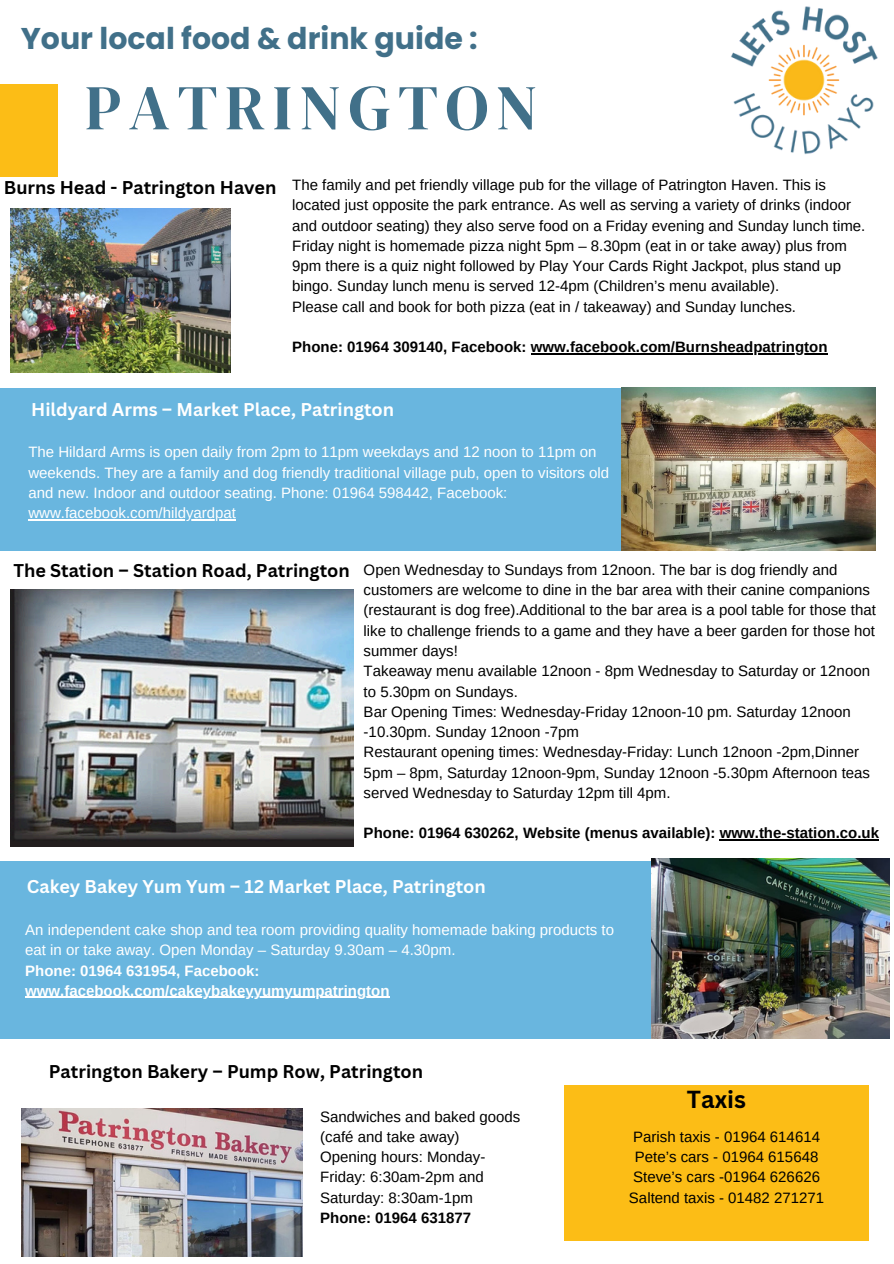
<style>
.page{position:relative;width:894px;height:1264px;background:#fff}
.page>*{position:absolute;margin:0;border:0;box-sizing:border-box;transform-origin:0 0}
.t1{font:63.6px "DM Serif Display";letter-spacing:.12em;color:#417089}
.t2{font:700 30px "Poppins";color:#417089}
.t3{font:700 24px "Canva Sans";color:#000}
.t4{font:700 18px "Canva Sans";color:#000}
.t5{font:700 18px "Canva Sans";color:#fff}
.t6{font:15px/20.2px "Arimo";color:#000}
.t7{font:15px/20.2px "Arimo";color:#fff}
.t8{font:700 15px "Arimo";color:#000}
.t9{font:700 15px "Arimo";color:#fff}
</style>
<div class="page">
<div style="left:0;top:388px;width:629px;height:162px;background:#69b6df"></div>
<div style="left:0;top:84px;width:58px;height:93px;background:#fcbd16"></div>
<img style="left:731px;top:6px;width:147px;height:149px">
<div style="left:0;top:861px;width:716px;height:178px;background:#69b6df"></div>
<img style="left:11px;top:208px;width:219px;height:164px">
<img style="left:621px;top:388px;width:254px;height:162px">
<img style="left:11px;top:589px;width:342px;height:257px">
<img style="left:651px;top:858px;width:237px;height:180px">
<img style="left:21px;top:1108px;width:282px;height:148px">
<hr style="left:530px;top:353px;width:297px;height:1px;background:#000">
<hr style="left:719px;top:839px;width:159px;height:1px;background:#000">
<hr style="left:25px;top:996px;width:364px;height:2px;background:#fff">
<hr style="left:28px;top:519px;width:208px;height:1px;background:#fff">
<div style="left:564px;top:1085px;width:304px;height:156px;background:#fcbd16"></div>
<p class="t2" style="left:21px;top:18px;width:458px">Your local food &amp; drink guide :</p>
<p class="t1" style="left:85px;top:63px;width:454px">PATRINGTON</p>
<p class="t4" style="left:4px;top:175px;width:274px">Burns Head - Patrington Haven</p>
<h4 class="t6" style="left:292px;top:175px;width:574px">The family and pet friendly village pub for the village of Patrington Haven. This is located just opposite the park entrance. As well as serving a variety of drinks (indoor and outdoor seating) they also serve food on a Friday evening and Sunday lunch time.<br>Friday night is homemade pizza night 5pm – 8.30pm (eat in or take away) plus from 9pm there is a quiz night followed by Play Your Cards Right Jackpot, plus stand up bingo. Sunday lunch menu is served 12-4pm (Children’s menu available).</h4>
<p class="t6" style="left:292px;top:296px;width:505px">Please call and book for both pizza (eat in / takeaway) and Sunday lunches.</p>
<p class="t8" style="left:292px;top:339px;width:536px">Phone: 01964 309140, Facebook: www.facebook.com/Burnsheadpatrington</p>
<h3 class="t5" style="left:31px;top:396px;width:364px">Hildyard Arms – Market Place, Patrington</h3>
<p class="t7" style="left:28px;top:442px;width:582px">The Hildard Arms is open daily from 2pm to 11pm weekdays and 12 noon to 11pm on weekends. They are a family and dog friendly traditional village pub, open to visitors old and new. Indoor and outdoor seating. Phone: 01964 598442, Facebook:</p>
<h4 class="t7" style="left:28px;top:503px;width:209px">www.facebook.com/hildyardpat</h4>
<p class="t4" style="left:13px;top:557px;width:338px">The Station – Station Road, Patrington</p>
<p class="t6" style="left:363px;top:559px;width:513px">Open Wednesday to Sundays from 12noon. The bar is dog friendly and customers are welcome to dine in the bar area with their canine companions (restaurant is dog free).Additional to the bar area is a pool table for those that like to challenge friends to a game and they have a beer garden for those hot summer days!</p>
<p class="t6" style="left:363px;top:661px;width:507px">Takeaway menu available 12noon - 8pm Wednesday to Saturday or 12noon to 5.30pm on Sundays.</p>
<p class="t6" style="left:363px;top:701px;width:488px">Bar Opening Times: Wednesday-Friday 12noon-10 pm. Saturday 12noon -10.30pm. Sunday 12noon -7pm</p>
<p class="t6" style="left:363px;top:742px;width:507px">Restaurant opening times: Wednesday-Friday: Lunch 12noon -2pm,Dinner<br>5pm – 8pm, Saturday 12noon-9pm, Sunday 12noon -5.30pm Afternoon teas served Wednesday to Saturday 12pm till 4pm.</p>
<h5 class="t8" style="left:363px;top:824px;width:516px">Phone: 01964 630262, Website (menus available): www.the-station.co.uk</h5>
<p class="t5" style="left:27px;top:874px;width:460px">Cakey Bakey Yum Yum – 12 Market Place, Patrington</p>
<p class="t7" style="left:25px;top:919px;width:590px">An independent cake shop and tea room providing quality homemade baking products to eat in or take away. Open Monday – Saturday 9.30am – 4.30pm.</p>
<p class="t9" style="left:25px;top:961px;width:236px">Phone: 01964 631954, Facebook:</p>
<h4 class="t9" style="left:25px;top:982px;width:366px">www.facebook.com/cakeybakeyyumyumpatrington</h4>
<p class="t4" style="left:49px;top:1058px;width:375px">Patrington Bakery – Pump Row, Patrington</p>
<p class="t6" style="left:320px;top:1106px;width:202px">Sandwiches and baked goods (café and take away)</p>
<p class="t6" style="left:320px;top:1146px;width:167px;text-align:justify">Opening hours: Monday-Friday: 6:30am-2pm and Saturday: 8:30am-1pm</p>
<p class="t8" style="left:320px;top:1209px;width:152px">Phone: 01964 631877</p>
<h3 class="t3" style="left:686px;top:1082px;width:61px">Taxis</h3>
<p class="t6" style="left:633px;top:1126px;width:188px">Parish taxis - 01964 614614</p>
<p class="t6" style="left:628px;top:1146px;width:197px;text-align:center">Pete’s cars - 01964 615648<br>Steve’s cars -01964 626626<br>Saltend taxis - 01482 271271</p>
</div>
